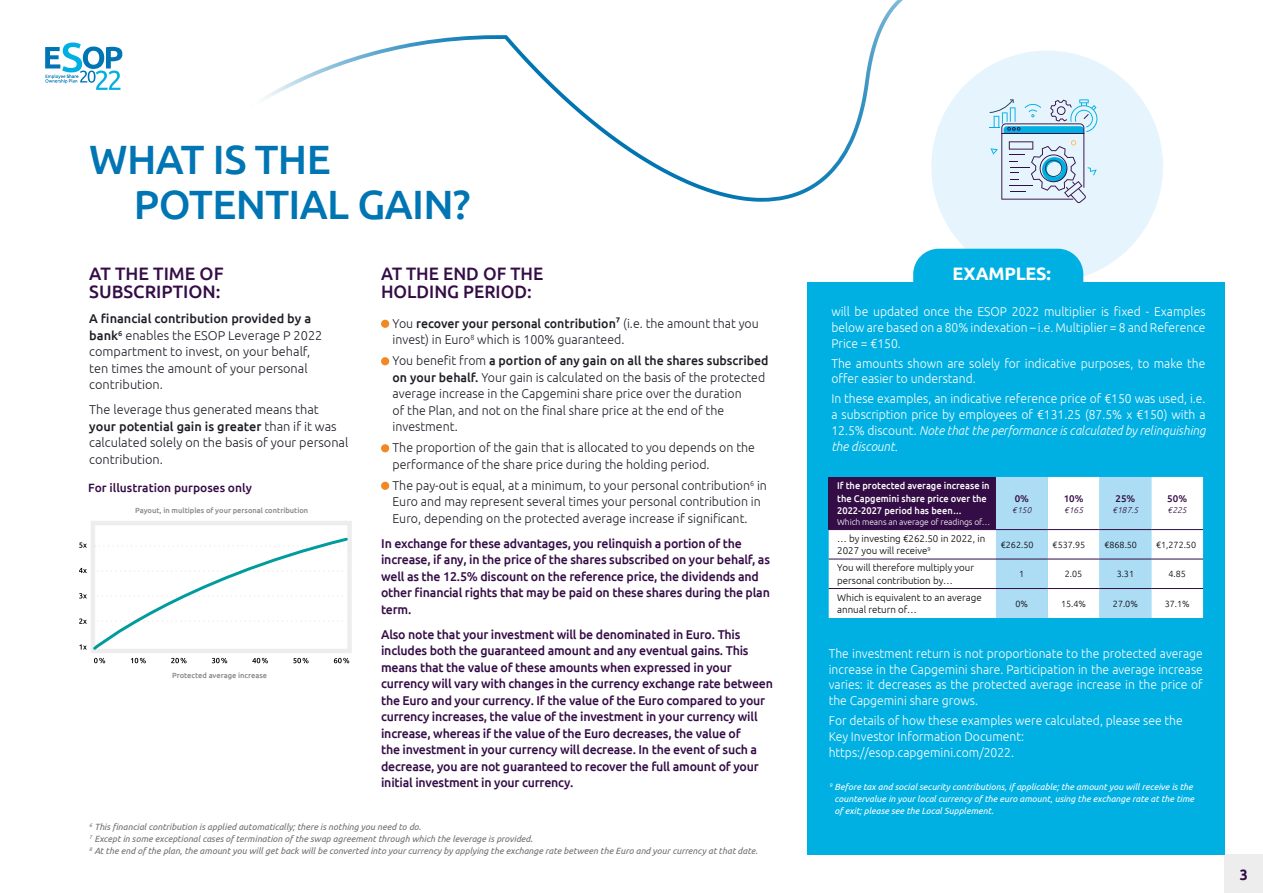
<style>
.page{position:relative;width:1263px;height:893px;background:#fff}
.page>*{position:absolute;margin:0;border:0;box-sizing:border-box;transform-origin:0 0}
.t1{font:500 40.95px/45px "Ubuntu";letter-spacing:-.015em;color:#0075b3}
.t2{font:500 18px/18px "Ubuntu";color:#340c46}
.t3{font:700 18px "Ubuntu";letter-spacing:-.015em;color:#fff}
.t4{font:700 15px "Ubuntu";color:#340c46;scale:.95 1}
.t5{font:300 12.75px/16.5px "Ubuntu";color:#201d27}
.t6{font:500 12.75px/16.5px "Ubuntu";letter-spacing:-.015em;color:#340c46}
.t7{font:300 12.75px/15.8px "Ubuntu";color:#fff;text-align:justify;scale:.95 1}
.t8{font:500 12px "Ubuntu";color:#340c46}
.t9{font:300 9.75px/12.1px "Ubuntu";color:#000}
.t10{font:500 9.75px/12.1px "Ubuntu";color:#fff;scale:.95 1}
.t11{font:500 9.75px "Ubuntu";color:#340c46}
.t12{font:italic 9px/12px "Ubuntu";color:#706f6f}
.t13{font:italic 9px/12px "Ubuntu";color:#fff}
.t14{font:300 9px "Ubuntu";color:#000}
.t15{font:300 8.55px "Ubuntu";letter-spacing:-.01em;color:#fff}
.t16{font:italic 300 8.55px "Ubuntu";color:#340c46}
.t17{font:500 7.5px "Ubuntu";color:#878787}
.s1{font-weight:500}
.s2{font-style:italic}
</style>
<div class="page">
<div style="left:1225px;top:855px;width:38px;height:38px;background:#ededed"></div>
<svg style="left:45px;top:43px;width:77px;height:47px"></svg>
<div style="left:931px;top:51px;width:232px;height:231px;background:#e6f5fd;border-radius:50%"></div>
<div style="left:91px;top:521px;width:261px;height:132px;border:4px solid #ededed"></div>
<svg style="left:94px;top:658px;width:11px;height:5px"></svg>
<svg style="left:131px;top:658px;width:15px;height:5px"></svg>
<svg style="left:171px;top:658px;width:16px;height:5px"></svg>
<svg style="left:212px;top:658px;width:15px;height:5px"></svg>
<svg style="left:252px;top:658px;width:16px;height:5px"></svg>
<svg style="left:293px;top:658px;width:16px;height:5px"></svg>
<svg style="left:334px;top:658px;width:15px;height:5px"></svg>
<svg style="left:79px;top:536px;width:271px;height:115px"></svg>
<svg style="left:1001px;top:99px;width:96px;height:104px"></svg>
<div style="left:807px;top:282px;width:418px;height:573px;background:#00b0e3"></div>
<svg style="left:829px;top:477px;width:374px;height:141px;background:#c4cbdc"></svg>
<hr style="left:829px;top:529px;width:167px;height:1px;background:#340c46">
<hr style="left:996px;top:529px;width:52px;height:1px;background:#340c46">
<hr style="left:1048px;top:529px;width:51px;height:1px;background:#340c46">
<hr style="left:1099px;top:529px;width:52px;height:1px;background:#340c46">
<hr style="left:1151px;top:529px;width:52px;height:1px;background:#340c46">
<hr style="left:829px;top:559px;width:167px;height:1px;background:#340c46">
<hr style="left:996px;top:559px;width:52px;height:1px;background:#340c46">
<hr style="left:1048px;top:559px;width:51px;height:1px;background:#340c46">
<hr style="left:1099px;top:559px;width:52px;height:1px;background:#340c46">
<hr style="left:1151px;top:559px;width:52px;height:1px;background:#340c46">
<hr style="left:829px;top:588px;width:167px;height:1px;background:#340c46">
<hr style="left:996px;top:588px;width:52px;height:1px;background:#340c46">
<hr style="left:1048px;top:588px;width:51px;height:1px;background:#340c46">
<hr style="left:1099px;top:588px;width:52px;height:1px;background:#340c46">
<hr style="left:1151px;top:588px;width:52px;height:1px;background:#340c46">
<svg style="left:314px;top:0;width:762px;height:198px"></svg>
<div style="left:913px;top:249px;width:170px;height:33px;background:#00b0e3"></div>
<div style="left:381px;top:320px;width:8px;height:8px;background:#f18823;border-radius:50%"></div>
<div style="left:381px;top:357px;width:8px;height:8px;background:#f18823;border-radius:50%"></div>
<div style="left:381px;top:444px;width:8px;height:8px;background:#f18823;border-radius:50%"></div>
<div style="left:381px;top:482px;width:8px;height:8px;background:#f18823;border-radius:50%"></div>
<h1 class="t1" style="left:134px;top:136px;width:338px;text-indent:-45px">WHAT IS THE<br>POTENTIAL GAIN?</h1>
<h2 class="t2" style="left:89px;top:264px;width:136px">AT THE TIME OF<br>SUBSCRIPTION:</h2>
<p class="t5" style="left:89px;top:310px;width:235px"><span class="s1">A financial contribution provided by a bank</span><sup>6</sup> enables the ESOP Leverage P 2022 compartment to invest, on your behalf, ten times the amount of your personal contribution.</p>
<p class="t5" style="left:89px;top:401px;width:261px">The leverage thus generated means that <span class="s1">your potential gain is greater</span> than if it was calculated solely on the basis of your personal contribution.</p>
<p class="t8" style="left:88px;top:481px;width:165px">For illustration purposes only</p>
<p class="t17" style="left:135px;top:505px;width:175px">Payout, in multiples of your personal contribution</p>
<p class="t17" style="left:172px;top:670px;width:97px">Protected average increase</p>
<h2 class="t2" style="left:381px;top:264px;width:164px">AT THE END OF THE<br>HOLDING PERIOD:</h2>
<p class="t5" style="left:392px;top:315px;width:368px">You <span class="s1">recover your personal contribution7</span> (i.e. the amount that you invest) in Euro<sup>8</sup> which is 100% guaranteed.</p>
<p class="t5" style="left:392px;top:352px;width:378px">You benefit from <span class="s1">a portion of any gain on all the shares subscribed on your behalf.</span> Your gain is calculated on the basis of the protected average increase in the Capgemini share price over the duration<br>of the Plan, and not on the final share price at the end of the investment.</p>
<p class="t5" style="left:392px;top:439px;width:364px">The proportion of the gain that is allocated to you depends on the performance of the share price during the holding period.</p>
<p class="t5" style="left:392px;top:477px;width:376px">The pay-out is equal, at a minimum, to your personal contribution<sup>6</sup> in<br>Euro and may represent several times your personal contribution in<br>Euro, depending on the protected average increase if significant.</p>
<p class="t6" style="left:381px;top:535px;width:390px">In exchange for these advantages, you relinquish a portion of the increase, if any, in the price of the shares subscribed on your behalf, as well as the 12.5% discount on the reference price, the dividends and other financial rights that may be paid on these shares during the plan term.</p>
<p class="t6" style="left:381px;top:626px;width:393px">Also note that your investment will be denominated in Euro. This includes both the guaranteed amount and any eventual gains. This means that the value of these amounts when expressed in your currency will vary with changes in the currency exchange rate between the Euro and your currency. If the value of the Euro compared to your currency increases, the value of the investment in your currency will increase, whereas if the value of the Euro decreases, the value of<br>the investment in your currency will decrease. In the event of such a decrease, you are not guaranteed to recover the full amount of your initial investment in your currency.</p>
<p class="t12" style="left:89px;top:821px;width:670px"><sup>6</sup> This financial contribution is applied automatically; there is nothing you need to do.<br><sup>7</sup> Except in some exceptional cases of termination of the swap agreement through which the leverage is provided.<br><sup>8</sup> At the end of the plan, the amount you will get back will be converted into your currency by applying the exchange rate between the Euro and your currency at that date.</p>
<h2 class="t3" style="left:952px;top:263px;width:100px">EXAMPLES:</h2>
<p class="t7" style="left:831px;top:303px;width:395px">will be updated once the ESOP 2022 multiplier is fixed - Examples below are based on a 80% indexation – i.e. Multiplier = 8 and Reference Price = €150.</p>
<p class="t7" style="left:831px;top:355px;width:395px">The amounts shown are solely for indicative purposes, to make the offer easier to understand.</p>
<p class="t7" style="left:831px;top:391px;width:395px">In these examples, an indicative reference price of €150 was used, i.e. a subscription price by employees of €131.25 (87.5% x €150) with a 12.5% discount. <span class="s2">Note that the performance is calculated by relinquishing the discount.</span></p>
<p class="t10" style="left:837px;top:479px;width:162px">If the protected average increase in the Capgemini share price over the<br>2022-2027 period has been…</p>
<p class="t15" style="left:837px;top:516px;width:155px">Which means an average of readings of…</p>
<p class="t11" style="left:1015px;top:492px;width:16px">0%</p>
<p class="t16" style="left:1012px;top:504px;width:21px">€150</p>
<p class="t11" style="left:1064px;top:492px;width:21px">10%</p>
<p class="t16" style="left:1064px;top:504px;width:21px">€165</p>
<p class="t11" style="left:1115px;top:492px;width:21px">25%</p>
<p class="t16" style="left:1112px;top:504px;width:28px">€187.5</p>
<p class="t11" style="left:1167px;top:492px;width:21px">50%</p>
<p class="t16" style="left:1167px;top:504px;width:21px">€225</p>
<p class="t9" style="left:837px;top:532px;width:149px">… by investing €262.50 in 2022, in<br>2027 you will receive<sup>9</sup></p>
<p class="t14" style="left:1001px;top:539px;width:34px">€262.50</p>
<p class="t14" style="left:1052px;top:539px;width:34px">€537.95</p>
<p class="t14" style="left:1104px;top:539px;width:34px">€868.50</p>
<p class="t14" style="left:1156px;top:539px;width:41px">€1,272.50</p>
<p class="t9" style="left:837px;top:562px;width:138px">You will therefore multiply your personal contribution by…</p>
<p class="t14" style="left:1019px;top:569px;width:7px">1</p>
<p class="t14" style="left:1065px;top:569px;width:19px">2.05</p>
<p class="t14" style="left:1117px;top:569px;width:19px">3.31</p>
<p class="t14" style="left:1168px;top:569px;width:19px">4.85</p>
<p class="t9" style="left:837px;top:591px;width:146px">Which is equivalent to an average annual return of…</p>
<p class="t14" style="left:1015px;top:598px;width:14px">0%</p>
<p class="t14" style="left:1061px;top:598px;width:26px">15.4%</p>
<p class="t14" style="left:1113px;top:598px;width:26px">27.0%</p>
<p class="t14" style="left:1165px;top:598px;width:26px">37.1%</p>
<p class="t7" style="left:829px;top:645px;width:395px">The investment return is not proportionate to the protected average increase in the Capgemini share. Participation in the average increase varies: it decreases as the protected average increase in the price of the Capgemini share grows.</p>
<p class="t7" style="left:829px;top:712px;width:374px;text-align:left">For details of how these examples were calculated, please see the<br>Key Investor Information Document: https://esop.capgemini.com/2022.</p>
<p class="t13" style="left:834px;top:780px;width:361px;text-indent:-5px"><sup>9</sup> Before tax and social security contributions, if applicable; the amount you will receive is the countervalue in your local currency of the euro amount, using the exchange rate at the time of exit; please see the Local Supplement.</p>
<p class="t4" style="left:1240px;top:865px;width:10px">3</p>
</div>
